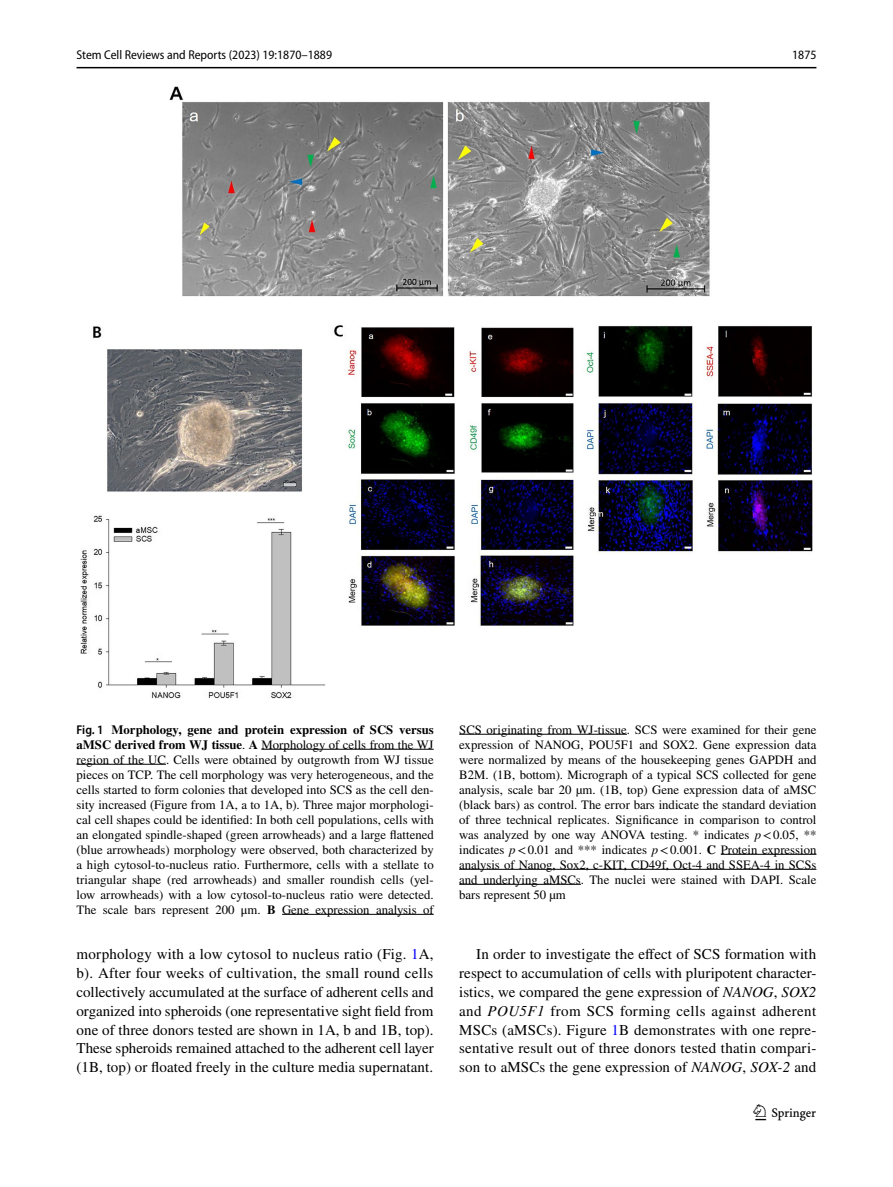
<style>
.page{position:relative;width:893px;height:1187px;background:#fff}
.page>*{position:absolute;margin:0;border:0;box-sizing:border-box;transform-origin:0 0}
.t1{font:22.5px "Springnew Regular 2";color:#000}
.t2{font:15px/18.8px "STIX";letter-spacing:.005em;color:#000;text-align:justify}
.t3{font:12.75px/15px "STIX";color:#000;text-align:justify}
.t4{font:semi-condensed 12.75px "Myriad Pro";color:#000}
.s1{font-family:"Myriad Pro";font-weight:600;font-stretch:semi-condensed}
.s2{font-weight:700}
.s3{font-style:italic}
.s4{color:#00f}
</style>
<div class="page">
<hr style="left:77px;top:67px;width:739px;height:1px;background:#000">
<img style="left:81px;top:87px;width:731px;height:611px">
<hr style="left:261px;top:748px;width:173px;height:1px;background:#000">
<hr style="left:77px;top:763px;width:89px;height:1px;background:#000">
<hr style="left:282px;top:913px;width:152px;height:1px;background:#000">
<hr style="left:459px;top:733px;width:168px;height:1px;background:#000">
<hr style="left:721px;top:853px;width:95px;height:1px;background:#000">
<hr style="left:459px;top:868px;width:357px;height:1px;background:#000">
<hr style="left:459px;top:883px;width:122px;height:1px;background:#000">
<p class="t4" style="left:77px;top:48px;width:257px">Stem Cell Reviews and Reports (2023) 19:1870–1889</p>
<p class="t4" style="left:792px;top:48px;width:26px">1875</p>
<p class="t3" style="left:77px;top:722px;width:359px"><span class="s1">Fig. 1</span> <span class="s2">Morphology, gene and protein expression of SCS versus aMSC derived from WJ tissue</span>. <span class="s2">A</span> Morphology of cells from the WJ region of the UC. Cells were obtained by outgrowth from WJ tissue pieces on TCP. The cell morphology was very heterogeneous, and the cells started to form colonies that developed into SCS as the cell den&shy;sity increased (Figure from 1A, a to 1A, b). Three major morphologi&shy;cal cell shapes could be identified: In both cell populations, cells with an elongated spindle-shaped (green arrowheads) and a large flattened (blue arrowheads) morphology were observed, both characterized by a high cytosol-to-nucleus ratio. Furthermore, cells with a stellate to triangular shape (red arrowheads) and smaller roundish cells (yel&shy;low arrowheads) with a low cytosol-to-nucleus ratio were detected.<br>The scale bars represent 200 μm. <span class="s2">B</span> Gene expression analysis of</p>
<p class="t3" style="left:459px;top:722px;width:359px">SCS originating from WJ-tissue. SCS were examined for their gene expression of NANOG, POU5F1 and SOX2. Gene expression data were normalized by means of the housekeeping genes GAPDH and B2M. (1B, bottom). Micrograph of a typical SCS collected for gene analysis, scale bar 20 µm. (1B, top) Gene expression data of aMSC (black bars) as control. The error bars indicate the standard deviation of three technical replicates. Significance in comparison to control was analyzed by one way ANOVA testing. * indicates <span class="s3">p</span>&lt;0.05, ** indicates <span class="s3">p</span>&lt;0.01 and *** indicates <span class="s3">p</span>&lt;0.001. <span class="s2">C</span> Protein expression analysis of Nanog, Sox2, c-KIT, CD49f, Oct-4 and SSEA-4 in SCSs and underlying aMSCs. The nuclei were stained with DAPI. Scale bars represent 50 µm</p>
<p class="t2" style="left:77px;top:946px;width:359px">morphology with a low cytosol to nucleus ratio (Fig. <span class="s4">1</span>A, b). After four weeks of cultivation, the small round cells collectively accumulated at the surface of adherent cells and organized into spheroids (one representative sight field from one of three donors tested are shown in 1A, b and 1B, top).<br>These spheroids remained attached to the adherent cell layer (1B, top) or floated freely in the culture media supernatant.</p>
<p class="t2" style="left:459px;top:946px;width:359px;text-indent:17px">In order to investigate the effect of SCS formation with respect to accumulation of cells with pluripotent character&shy;istics, we compared the gene expression of <span class="s3">NANOG</span>, <span class="s3">SOX2 </span>and <span class="s3">POU5F1</span> from SCS forming cells against adherent MSCs (aMSCs). Figure <span class="s4">1</span>B demonstrates with one repre&shy;sentative result out of three donors tested thatin compari&shy;son to aMSCs the gene expression of <span class="s3">NANOG</span>, <span class="s3">SOX-2</span> and</p>
<h1 class="t1" style="left:755px;top:1104px;width:62px">1 3</h1>
</div>
